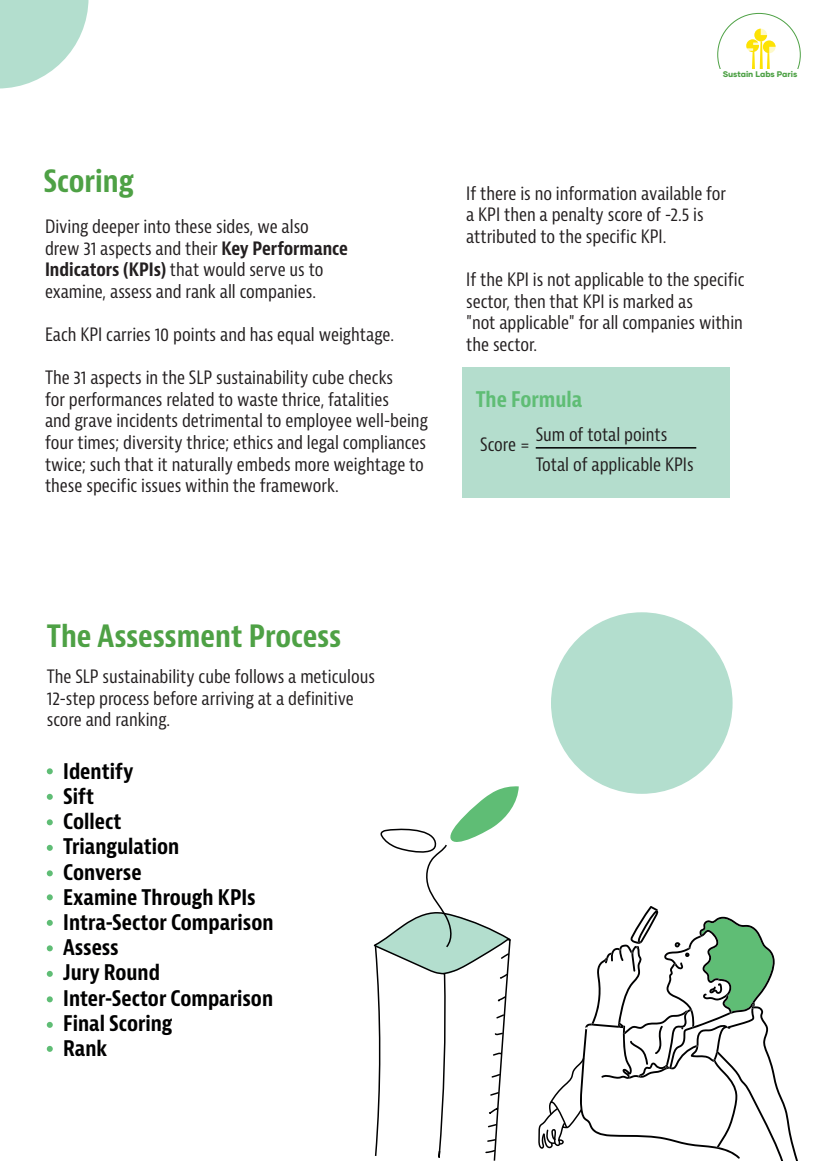
<style>
.page{position:relative;width:838px;height:1161px;background:#fff}
.page>*{position:absolute;margin:0;border:0;box-sizing:border-box;transform-origin:0 0}
.t1{font:700 condensed 30px "Bernina Sans";color:#4ea145}
.t2{font:700 condensed 21px/25.2px "Bernina Sans";color:#000001}
.t3{font:700 condensed 21px "Bernina Sans";color:#5fbd75}
.t4{font:condensed 18px/21.6px "Bernina Sans";color:#231f20}
.t5{font:800 8.25px "Gilmer";color:#4da145}
.s1{font-weight:700}
</style>
<div class="page">
<div style="left:551px;top:612px;width:181px;height:182px;background:#b3dece;border-radius:50%"></div>
<svg style="left:0;top:0;width:89px;height:89px"></svg>
<svg style="left:47px;top:768px;width:6px;height:6px"></svg>
<svg style="left:47px;top:794px;width:6px;height:6px"></svg>
<svg style="left:47px;top:819px;width:6px;height:6px"></svg>
<svg style="left:47px;top:845px;width:6px;height:6px"></svg>
<svg style="left:47px;top:870px;width:6px;height:6px"></svg>
<svg style="left:47px;top:894px;width:6px;height:6px"></svg>
<svg style="left:47px;top:920px;width:6px;height:6px"></svg>
<svg style="left:47px;top:945px;width:6px;height:6px"></svg>
<svg style="left:47px;top:971px;width:6px;height:6px"></svg>
<svg style="left:47px;top:996px;width:6px;height:6px"></svg>
<svg style="left:47px;top:1022px;width:6px;height:6px"></svg>
<svg style="left:47px;top:1046px;width:6px;height:6px"></svg>
<svg style="left:717px;top:13px;width:83px;height:56px"></svg>
<svg style="left:373px;top:786px;width:425px;height:375px"></svg>
<div style="left:462px;top:367px;width:267px;height:131px;background:#b4ddcd"></div>
<hr style="left:536px;top:447px;width:160px;height:1px;background:#000001">
<h1 class="t1" style="left:44px;top:163px;width:92px">Scoring</h1>
<p class="t4" style="left:45px;top:216px;width:304px">Diving deeper into these sides, we also<br>drew 31 aspects and their <span class="s1">Key Performance Indicators (KPIs)</span> that would serve us to examine, assess and rank all companies.</p>
<p class="t4" style="left:45px;top:324px;width:350px">Each KPI carries 10 points and has equal weightage.</p>
<p class="t4" style="left:45px;top:367px;width:384px">The 31 aspects in the SLP sustainability cube checks<br>for performances related to waste thrice, fatalities<br>and grave incidents detrimental to employee well-being four times; diversity thrice; ethics and legal compliances twice; such that it naturally embeds more weightage to these specific issues within the framework.</p>
<p class="t5" style="left:722px;top:69px;width:76px">Sustain Labs Paris</p>
<p class="t4" style="left:466px;top:183px;width:261px">If there is no information available for a KPI then a penalty score of -2.5 is attributed to the specific KPI.</p>
<p class="t4" style="left:466px;top:269px;width:280px">If the KPI is not applicable to the specific sector, then that KPI is marked as<br>"not applicable" for all companies within the sector.</p>
<p class="t3" style="left:476px;top:386px;width:108px">The Formula</p>
<p class="t4" style="left:480px;top:434px;width:51px">Score =</p>
<p class="t4" style="left:536px;top:424px;width:133px">Sum of total points</p>
<p class="t4" style="left:536px;top:454px;width:159px">Total of applicable KPIs</p>
<h1 class="t1" style="left:47px;top:618px;width:296px">The Assessment Process</h1>
<p class="t4" style="left:47px;top:666px;width:330px">The SLP sustainability cube follows a meticulous<br>12-step process before arriving at a definitive score and ranking.</p>
<p class="t2" style="left:63px;top:759px;width:212px">Identify<br>Sift<br>Collect<br>Triangulation<br>Converse<br>Examine Through KPIs<br>Intra-Sector Comparison<br>Assess<br>Jury Round<br>Inter-Sector Comparison<br>Final Scoring<br>Rank</p>
</div>
